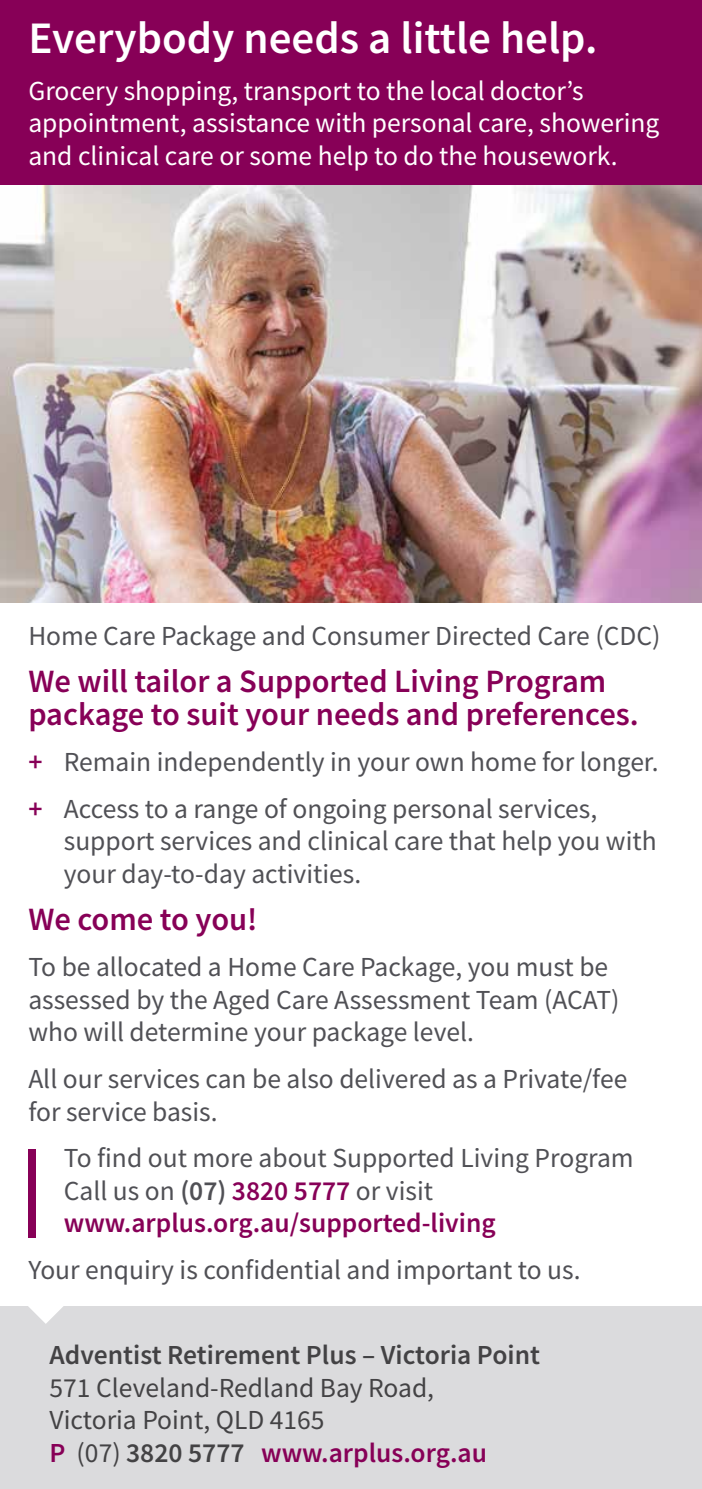
<style>
.page{position:relative;width:702px;height:1489px;background:#fff}
.page>*{position:absolute;margin:0;border:0;box-sizing:border-box;transform-origin:0 0}
.t1{font:600 45px "Source Sans Pro";color:#fff}
.t2{font:600 32.5px/32.5px "Source Sans Pro";color:#870057}
.t3{font:27.5px/32.5px "Source Sans Pro";color:#505055}
.t4{font:27.5px/32.5px "Source Sans Pro";color:#fff}
.t5{font:27.5px/32.5px "Source Sans Pro";color:#434244}
.t6{font:600 27.5px "Source Sans Pro";color:#434244}
.s1{font-weight:600;color:#870057}
.s2{font-weight:600}
</style>
<div class="page">
<img style="left:0;top:184px;width:702px;height:418px">
<div style="left:0;top:1306px;width:702px;height:182px;background:#dbdbdd"></div>
<svg style="left:28px;top:1306px;width:35px;height:17px"></svg>
<div style="left:0;top:0;width:702px;height:184px;background:#870057"></div>
<div style="left:28px;top:1149px;width:7px;height:88px;background:#870057"></div>
<h1 class="t1" style="left:28px;top:9px;width:570px">Everybody needs a little help.</h1>
<p class="t4" style="left:28px;top:74px;width:632px">Grocery shopping, transport to the local doctor’s appointment, assistance with personal care, showering and clinical care or some help to do the housework.</p>
<p class="t3" style="left:28px;top:619px;width:633px">Home Care Package and Consumer Directed Care (CDC)</p>
<p class="t2" style="left:28px;top:664px;width:612px">We will tailor a Supported Living Program package to suit your needs and preferences.</p>
<p class="t3" style="left:28px;top:738px;width:632px;line-height:46.8px"><span class="s1">+</span> Remain independently in your own home for longer. <span class="s1">+</span> Access to a range of ongoing personal services,</p>
<p class="t3" style="left:64px;top:824px;width:594px">support services and clinical care that help you with your day-to-day activities.</p>
<p class="t2" style="left:28px;top:902px;width:231px">We come to you!</p>
<p class="t3" style="left:28px;top:950px;width:592px">To be allocated a Home Care Package, you must be assessed by the Aged Care Assessment Team (ACAT) who will determine your package level.</p>
<p class="t3" style="left:28px;top:1062px;width:600px">All our services can be also delivered as a Private/fee for service basis.</p>
<p class="t3" style="left:64px;top:1141px;width:571px">To find out more about Supported Living Program<br>Call us on <span class="s2">(07)</span> <span class="s1">3820 5777</span> or visit <span class="s1">www.arplus.org.au/supported-living</span></p>
<p class="t3" style="left:28px;top:1253px;width:553px">Your enquiry is confidential and important to us.</p>
<p class="t6" style="left:50px;top:1336px;width:492px">Adventist Retirement Plus – Victoria Point</p>
<p class="t5" style="left:50px;top:1371px;width:439px">571 Cleveland-Redland Bay Road,<br>Victoria Point, QLD 4165<br><span class="s1">P</span> (07) <span class="s2">3820 5777</span> <span class="s1">www.arplus.org.au</span></p>
</div>
